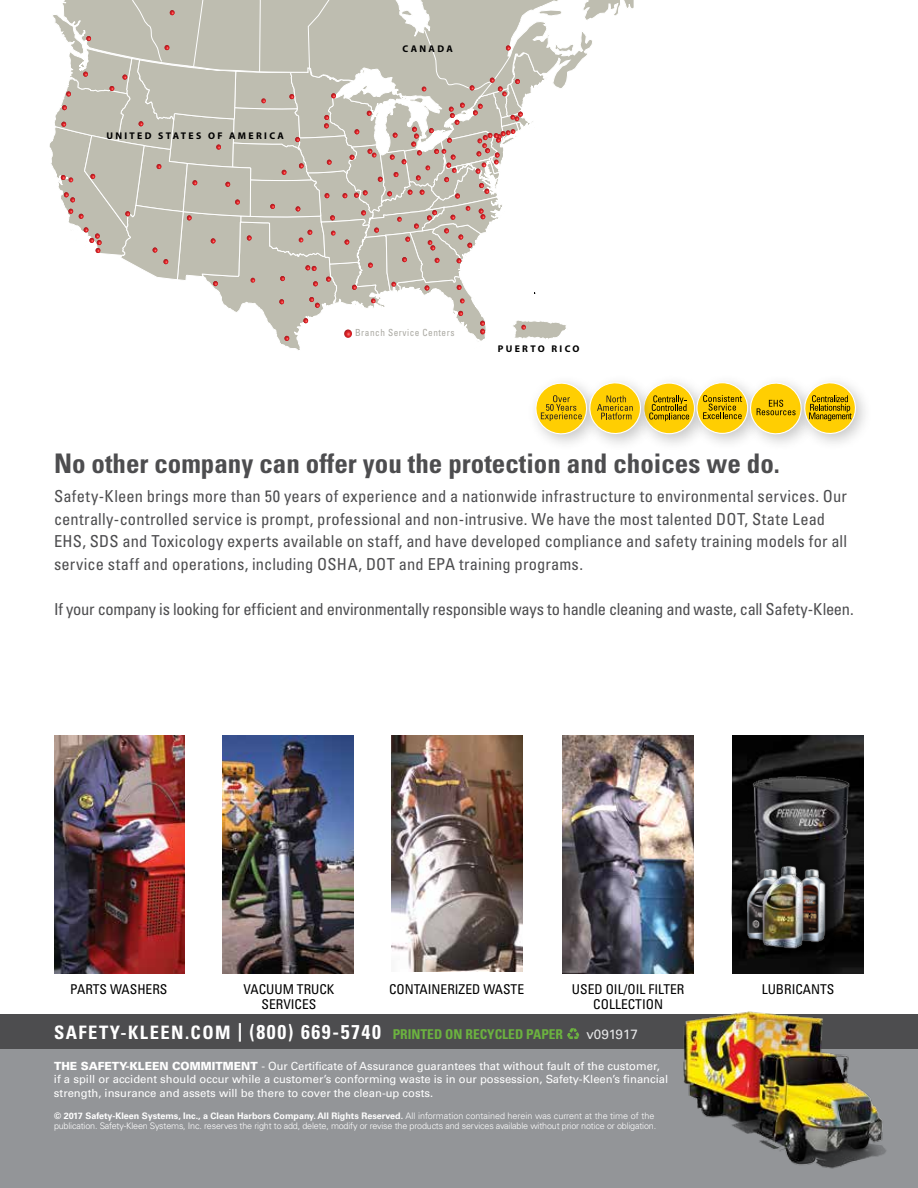
<style>
.page{position:relative;width:918px;height:1188px;background:#fff}
.page>*{position:absolute;margin:0;border:0;box-sizing:border-box;transform-origin:0 0}
.t1{font:700 condensed 27px "Univers LT Std";color:#4d4d4f}
.t2{font:condensed 16.5px/22.5px "Univers LT Std";letter-spacing:.005em;color:#4d4d4f}
.t3{font:condensed 16.5px "Univers LT Std";letter-spacing:-.015em;color:#4d4d4f}
.t4{font:condensed 13.5px/15px "Univers LT Std";color:#000;text-align:center}
.t5{font:700 condensed 13.5px "Univers LT Std";color:#6cb33f}
.t6{font:13.5px "Univers LT Std";color:#e6e7e8}
.t7{font:11.25px/13.5px "Univers LT Std";color:#fff}
.t8{font:700 9.75px "Myriad Pro";letter-spacing:.24em;color:#000}
.t9{font:condensed 9.75px "Univers LT Std";letter-spacing:.055em;color:#aaa9a2;scale:.95 1}
.t10{font:300 9px/10.8px "Univers LT Std";letter-spacing:-.02em;color:#fff}
.s1{font-size:18.6px;color:#fff}
.s2{font-size:19.95px;color:#fff}
.s3{font-weight:900}
.s4{font-weight:700}
</style>
<div class="page">
<div style="left:0;top:1034px;width:918px;height:154px;background:#939598"></div>
<div style="left:0;top:1015px;width:918px;height:34px;background:#4d4d4f"></div>
<svg style="left:567px;top:1028px;width:12px;height:11px"></svg>
<img style="left:669px;top:1011px;width:222px;height:158px">
<img style="left:392px;top:735px;width:131px;height:237px">
<img style="left:563px;top:735px;width:131px;height:238px">
<img style="left:54px;top:735px;width:131px;height:239px">
<img style="left:732px;top:735px;width:131px;height:239px">
<img style="left:732px;top:771px;width:132px;height:176px">
<div style="left:736px;top:865px;width:53px;height:87px;background:#000;opacity:.75"></div>
<img style="left:747px;top:865px;width:8px;height:83px">
<div style="left:783px;top:865px;width:53px;height:87px;background:#000;opacity:.75"></div>
<img style="left:810px;top:867px;width:19px;height:81px">
<div style="left:755px;top:864px;width:55px;height:94px;background:#000;opacity:.75"></div>
<img style="left:758px;top:864px;width:50px;height:88px">
<svg style="left:568px;top:0;width:65px;height:71px"></svg>
<svg style="left:49px;top:0;width:519px;height:350px"></svg>
<div style="left:635px;top:374px;width:78px;height:78px;background:#000;opacity:.23"></div>
<div style="left:644px;top:383px;width:51px;height:51px;background:#ffce02;border-radius:50%"></div>
<div style="left:643px;top:382px;width:52px;height:52px;border:1px solid #fff;border-radius:50%"></div>
<svg style="left:658px;top:395px;width:29px;height:26px"></svg>
<div style="left:527px;top:374px;width:78px;height:78px;background:#000;opacity:.23"></div>
<div style="left:687px;top:373px;width:79px;height:78px;background:#000;opacity:.23"></div>
<svg style="left:697px;top:383px;width:51px;height:50px"></svg>
<div style="left:741px;top:374px;width:78px;height:78px;background:#000;opacity:.23"></div>
<div style="left:795px;top:373px;width:78px;height:78px;background:#000;opacity:.23"></div>
<svg style="left:703px;top:380px;width:155px;height:56px"></svg>
<div style="left:580px;top:373px;width:78px;height:78px;background:#000;opacity:.23"></div>
<svg style="left:533px;top:380px;width:110px;height:56px"></svg>
<img style="left:222px;top:735px;width:131px;height:239px">
<p class="t8" style="left:106px;top:129px;width:179px">UNITED STATES OF AMERICA</p>
<p class="t8" style="left:403px;top:43px;width:52px">CANADA</p>
<p class="t9" style="left:355px;top:327px;width:106px">Branch Service Centers</p>
<p class="t8" style="left:498px;top:342px;width:83px">PUERTO RICO</p>
<h1 class="t1" style="left:54px;top:447px;width:727px">No other company can offer you the protection and choices we do.</h1>
<p class="t2" style="left:54px;top:485px;width:795px">Safety-Kleen brings more than 50 years of experience and a nationwide infrastructure to environmental services. Our centrally-controlled service is prompt, professional and non-intrusive. We have the most talented DOT, State Lead EHS, SDS and Toxicology experts available on staff, and have developed compliance and safety training models for all service staff and operations, including OSHA, DOT and EPA training programs.</p>
<p class="t3" style="left:54px;top:598px;width:801px">If your company is looking for efficient and environmentally responsible ways to handle cleaning and waste, call Safety-Kleen.</p>
<p class="t4" style="left:243px;top:981px;width:93px">VACUUM TRUCK<br>SERVICES</p>
<p class="t4" style="left:70px;top:981px;width:99px">PARTS WASHERS</p>
<p class="t4" style="left:762px;top:981px;width:74px">LUBRICANTS</p>
<p class="t4" style="left:389px;top:981px;width:137px">CONTAINERIZED WASTE</p>
<p class="t4" style="left:572px;top:981px;width:114px">USED OIL/OIL FILTER<br>COLLECTION</p>
<p class="t5" style="left:54px;top:1026px;width:511px"><span class="s1">SAFETY-KLEEN.COM |</span> <span class="s2">(800) 669-5740</span> PRINTED ON RECYCLED PAPER</p>
<p class="t6" style="left:586px;top:1026px;width:53px">v091917</p>
<p class="t7" style="left:54px;top:1059px;width:616px"><span class="s3">THE SAFETY-KLEEN COMMITMENT</span> - Our Certificate of Assurance guarantees that without fault of the customer, if a spill or accident should occur while a customer’s conforming waste is in our possession, Safety-Kleen’s financial strength, insurance and assets will be there to cover the clean-up costs.</p>
<p class="t10" style="left:54px;top:1110px;width:604px"><span class="s4">© 2017 Safety-Kleen Systems, Inc., a Clean Harbors Company. All Rights Reserved.</span> All information contained herein was current at the time of the publication. Safety-Kleen Systems, Inc. reserves the right to add, delete, modify or revise the products and services available without prior notice or obligation.</p>
</div>
